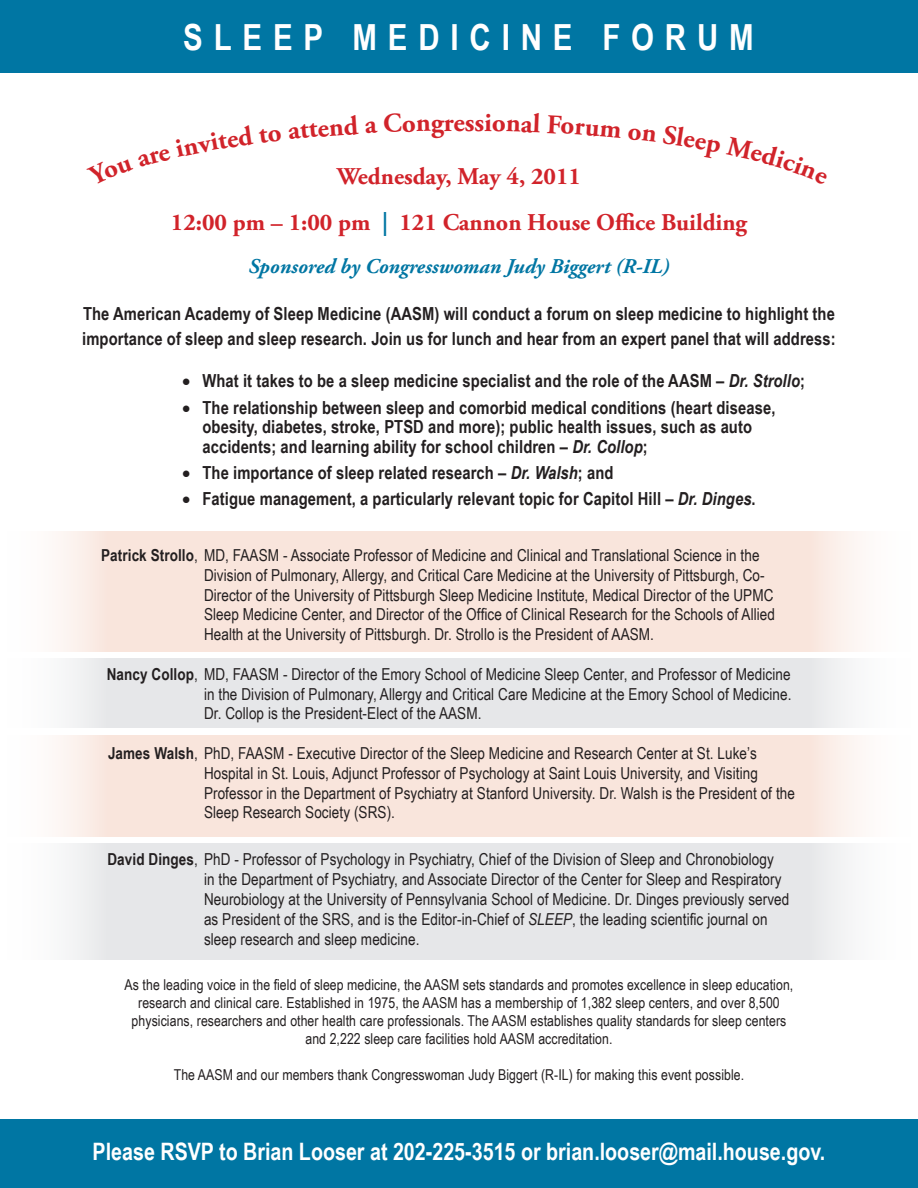
<style>
.page{position:relative;width:918px;height:1188px;background:#fff}
.page>*{position:absolute;margin:0;border:0;box-sizing:border-box;transform-origin:0 0}
.t1{font:700 36px "Arial Narrow";letter-spacing:.3em;color:#fff}
.t2{font:700 27px "Adobe Garamond Pro";color:#d1232a}
.t3{font:700 24px "Arial Narrow";color:#fff}
.t4{font:700 24px "Adobe Garamond Pro";color:#d1232a}
.t5{font:italic 700 21px "Adobe Garamond Pro";color:#0076a3}
.msolistparagraph{font:700 18px/19.5px "Arial Narrow";letter-spacing:.005em;color:#231f20}
.Normal__Web{font:16.5px/19.8px "Arial Narrow";letter-spacing:.005em;color:#231f20}
.t6{font:15px/18px "Arial Narrow";letter-spacing:.005em;color:#231f20;text-align:center}
.s1{color:#0076a3}
.s2{font-style:italic}
.s3{font-weight:700}
</style>
<div class="page">
<svg style="left:58px;top:531px;width:802px;height:121px;background:#f9e6dd"></svg>
<svg style="left:58px;top:735px;width:802px;height:102px;background:#f9e6dd"></svg>
<div style="left:69px;top:658px;width:780px;height:70px;background:#e6e7e9"></div>
<div style="left:69px;top:843px;width:780px;height:117px;background:#e6e7e9"></div>
<div style="left:0;top:0;width:918px;height:73px;background:#0076a3"></div>
<div style="left:0;top:1119px;width:918px;height:69px;background:#0076a3"></div>
<p class="t1" style="left:183px;top:10px;width:572px">SLEEP MEDICINE FORUM</p>
<p class="t2" style="left:444px;top:106px;width:32px">res</p>
<p class="t4" style="left:337px;top:162px;width:245px">Wednesday, May 4, 2011</p>
<p class="t4" style="left:171px;top:208px;width:578px">12:00 pm – 1:00 pm <span class="s1">|</span> 121 Cannon House Office Building</p>
<p class="t5" style="left:248px;top:254px;width:423px">Sponsored by Congresswoman Judy Biggert (R-IL)</p>
<p class="msolistparagraph" style="left:82px;top:300px;width:755px;line-height:25.5px">The American Academy of Sleep Medicine (AASM) will conduct a forum on sleep medicine to highlight the importance of sleep and sleep research. Join us for lunch and hear from an expert panel that will address:</p>
<p class="msolistparagraph" style="left:182px;top:370px;width:624px">• What it takes to be a sleep medicine specialist and the role of the AASM – <span class="s2">Dr. Strollo</span>;</p>
<p class="msolistparagraph" style="left:202px;top:397px;width:574px;text-indent:-20px">• The relationship between sleep and comorbid medical conditions (heart disease, obesity, diabetes, stroke, PTSD and more); public health issues, such as auto accidents; and learning ability for school children – <span class="s2">Dr. Collop</span>;</p>
<p class="msolistparagraph" style="left:182px;top:462px;width:433px">• The importance of sleep related research – <span class="s2">Dr. Walsh</span>; and</p>
<p class="msolistparagraph" style="left:182px;top:488px;width:575px">• Fatigue management, a particularly relevant topic for Capitol Hill – <span class="s2">Dr. Dinges</span>.</p>
<p class="Normal__Web" style="left:204px;top:545px;width:573px;text-indent:-103px"><span class="s3">Patrick Strollo</span>, MD, FAASM - Associate Professor of Medicine and Clinical and Translational Science in the Division of Pulmonary, Allergy, and Critical Care Medicine at the University of Pittsburgh, Co-Director of the University of Pittsburgh Sleep Medicine Institute, Medical Director of the UPMC Sleep Medicine Center, and Director of the Office of Clinical Research for the Schools of Allied Health at the University of Pittsburgh. Dr. Strollo is the President of AASM.</p>
<p class="Normal__Web" style="left:204px;top:663px;width:589px;text-align:justify;text-indent:-97px"><span class="s3">Nancy Collop</span>, MD, FAASM - Director of the Emory School of Medicine Sleep Center, and Professor of Medicine in the Division of Pulmonary, Allergy and Critical Care Medicine at the Emory School of Medicine.<br>Dr. Collop is the President-Elect of the AASM.</p>
<p class="Normal__Web" style="left:204px;top:743px;width:592px;text-indent:-96px"><span class="s3">James Walsh</span>, PhD, FAASM - Executive Director of the Sleep Medicine and Research Center at St. Luke’s Hospital in St. Louis, Adjunct Professor of Psychology at Saint Louis University, and Visiting Professor in the Department of Psychiatry at Stanford University. Dr. Walsh is the President of the Sleep Research Society (SRS).</p>
<p class="Normal__Web" style="left:204px;top:849px;width:587px;text-indent:-97px"><span class="s3">David Dinges</span>, PhD - Professor of Psychology in Psychiatry, Chief of the Division of Sleep and Chronobiology<br>in the Department of Psychiatry, and Associate Director of the Center for Sleep and Respiratory Neurobiology at the University of Pennsylvania School of Medicine. Dr. Dinges previously served as President of the SRS, and is the Editor-in-Chief of <span class="s2">SLEEP</span>, the leading scientific journal on sleep research and sleep medicine.</p>
<p class="t6" style="left:125px;top:975px;width:670px">As the leading voice in the field of sleep medicine, the AASM sets standards and promotes excellence in sleep education, research and clinical care. Established in 1975, the AASM has a membership of 1,382 sleep centers, and over 8,500 physicians, researchers and other health care professionals. The AASM establishes quality standards for sleep centers and 2,222 sleep care facilities hold AASM accreditation.</p>
<p class="t6" style="left:174px;top:1065px;width:572px">The AASM and our members thank Congresswoman Judy Biggert (R-IL) for making this event possible.</p>
<p class="t3" style="left:93px;top:1134px;width:734px">Please RSVP to Brian Looser at 202-225-3515 or brian.looser@mail.house.gov.</p>
</div>
